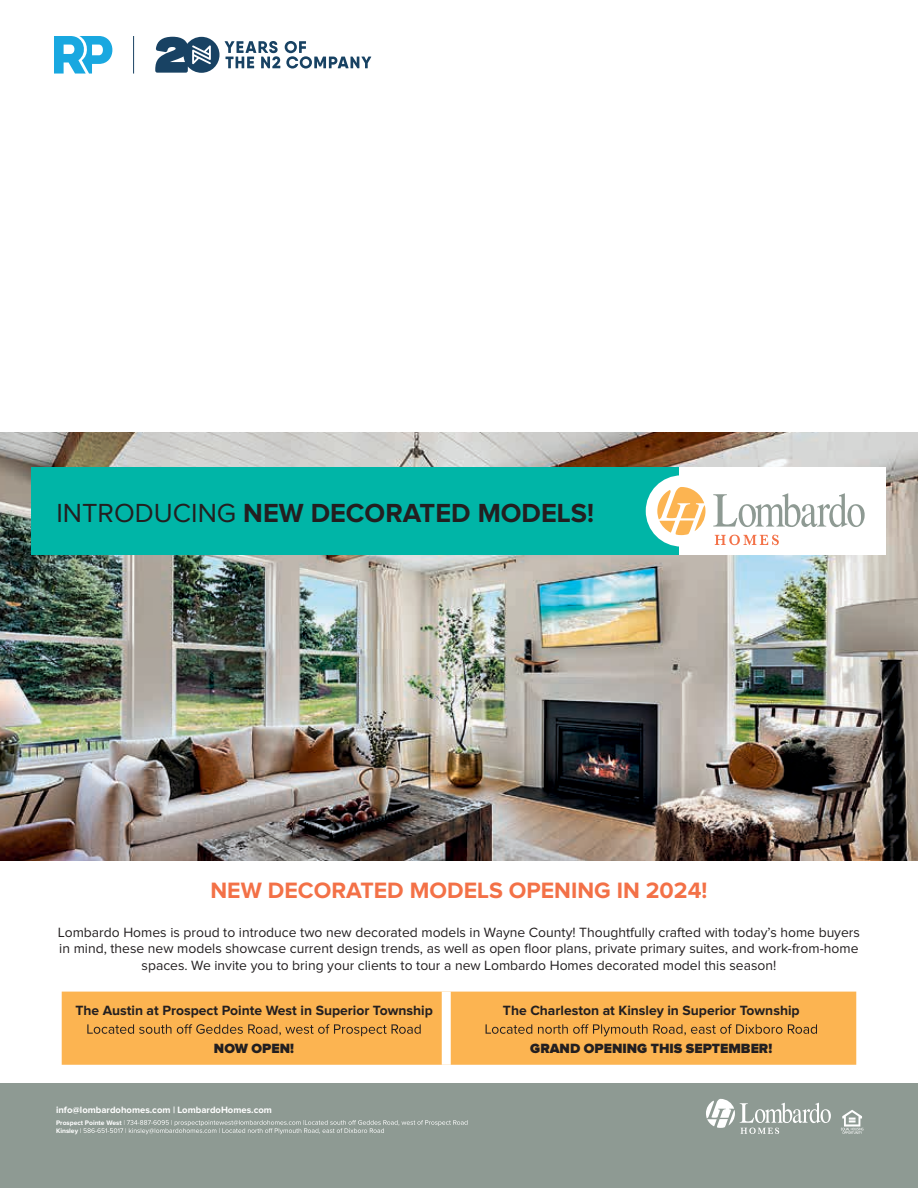
<style>
.page{position:relative;width:918px;height:1188px;background:#fff}
.page>*{position:absolute;margin:0;border:0;box-sizing:border-box;transform-origin:0 0}
.t1{font:700 27.15px "Proxima Nova";color:#231f20}
.t2{font:700 23.1px "Proxima Nova";color:#f37147}
.t3{font:13.95px/16.6px "Proxima Nova";color:#231f20;text-align:center}
.t4{font:700 13.95px "Proxima Nova";color:#231f20}
.t5{font:900 13.95px "Proxima Nova";color:#231f20}
.t6{font:700 9.45px "Proxima Nova";color:#fff}
.t7{font:700 6.75px/8.1px "Proxima Nova";color:#fff}
.s1{font-weight:400}
</style>
<div class="page">
<svg style="left:155px;top:37px;width:216px;height:36px"></svg>
<hr style="left:133px;top:36px;width:1px;height:38px;background:#184263">
<svg style="left:54px;top:36px;width:59px;height:38px"></svg>
<div style="left:62px;top:992px;width:794px;height:73px;background:#fcb451"></div>
<div style="left:442px;top:992px;width:9px;height:73px;background:#fff"></div>
<svg style="left:87px;top:1024px;width:334px;height:12px;background:#d09546"></svg>
<svg style="left:486px;top:1024px;width:331px;height:12px;background:#d09647"></svg>
<img style="left:0;top:432px;width:918px;height:428px">
<div style="left:0;top:1083px;width:918px;height:105px;background:#8e9a93"></div>
<svg style="left:80px;top:1120px;width:387px;height:14px"></svg>
<svg style="left:841px;top:1110px;width:22px;height:24px"></svg>
<svg style="left:706px;top:1099px;width:125px;height:35px"></svg>
<div style="left:32px;top:468px;width:653px;height:87px;background:#00b5a7"></div>
<div style="left:679px;top:468px;width:207px;height:87px;background:#fff"></div>
<div style="left:646px;top:475px;width:71px;height:72px;background:#fff;border-radius:50%"></div>
<svg style="left:713px;top:493px;width:152px;height:34px"></svg>
<svg style="left:657px;top:487px;width:48px;height:48px"></svg>
<svg style="left:715px;top:535px;width:64px;height:10px"></svg>
<h1 class="t1" style="left:56px;top:501px;width:539px"><span class="s1">INTRODUCING</span> NEW DECORATED MODELS!</h1>
<h2 class="t2" style="left:211px;top:880px;width:498px">NEW DECORATED MODELS OPENING IN 2024!</h2>
<p class="t3" style="left:58px;top:924px;width:804px">Lombardo Homes is proud to introduce two new decorated models in Wayne County! Thoughtfully crafted with today’s home buyers in mind, these new models showcase current design trends, as well as open floor plans, private primary suites, and work-from-home spaces. We invite you to bring your clients to tour a new Lombardo Homes decorated model this season!</p>
<p class="t4" style="left:75px;top:1004px;width:359px">The Austin at Prospect Pointe West in Superior Township</p>
<p class="t5" style="left:214px;top:1042px;width:82px">NOW OPEN!</p>
<p class="t4" style="left:503px;top:1004px;width:298px">The Charleston at Kinsley in Superior Township</p>
<p class="t5" style="left:530px;top:1042px;width:244px">GRAND OPENING THIS SEPTEMBER!</p>
<p class="t6" style="left:56px;top:1106px;width:217px">info@lombardohomes.com | LombardoHomes.com</p>
<p class="t7" style="left:56px;top:1119px;width:67px">Prospect Pointe West<br>Kinsley</p>
</div>
